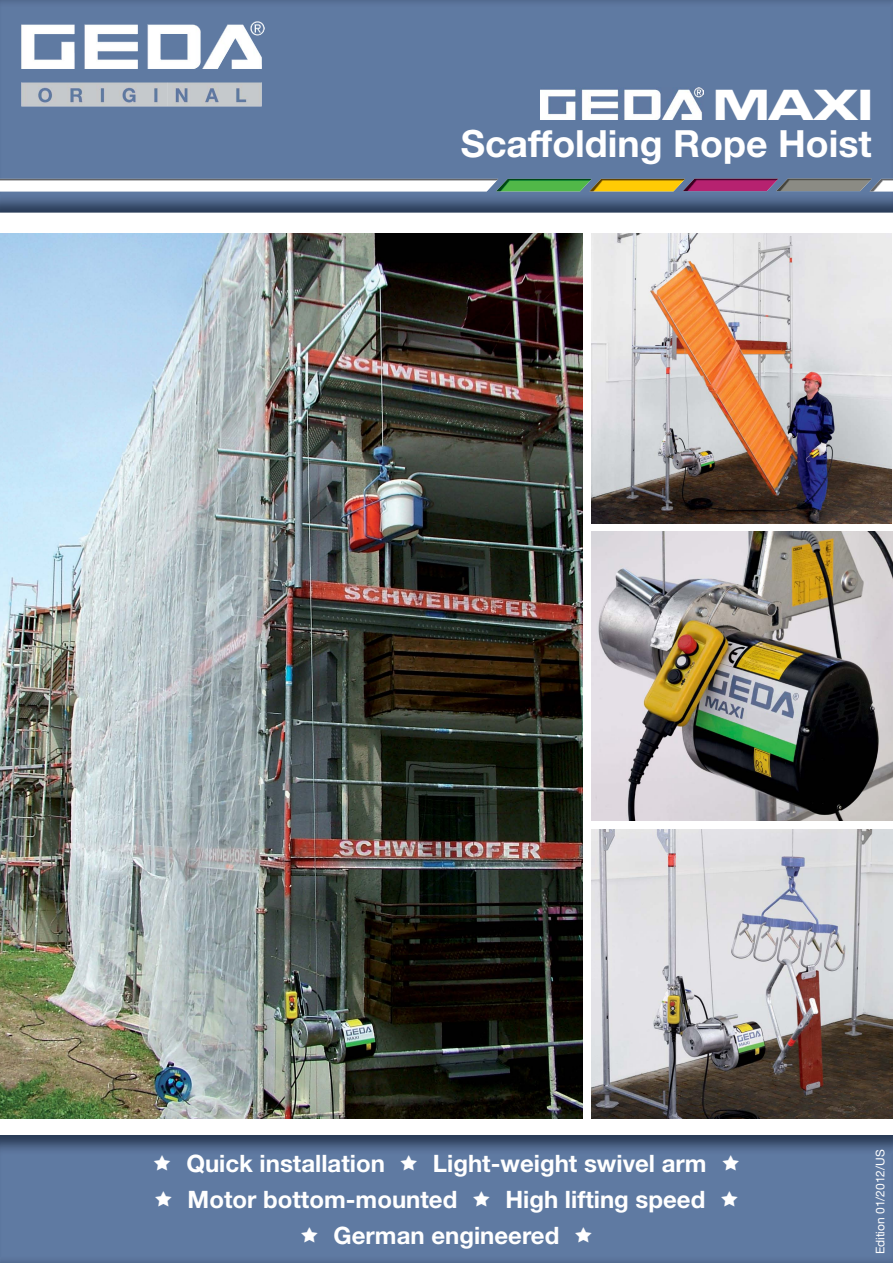
<style>
.page{position:relative;width:893px;height:1263px;background:#fff}
.page>*{position:absolute;margin:0;border:0;box-sizing:border-box;transform-origin:0 0}
.t1{font:700 45px "Micro";color:#fff}
.t2{font:700 37.5px "Helvetica Neue LT Std";color:#fff}
.t3{font:700 24px/36px "Helvetica Neue LT Std";color:#fff}
.t4{font:12px "Helvetica Neue LT Std";color:#fff}
</style>
<div class="page">
<img style="left:0;top:1135px;width:893px;height:128px">
<img style="left:0;top:0;width:893px;height:213px">
<img style="left:21px;top:25px;width:146px;height:81px">
<img style="left:250px;top:21px;width:15px;height:14px">
<img style="left:685px;top:179px;width:91px;height:12px">
<img style="left:0;top:179px;width:496px;height:12px">
<img style="left:496px;top:179px;width:93px;height:12px">
<img style="left:589px;top:179px;width:96px;height:12px">
<img style="left:776px;top:179px;width:93px;height:12px">
<img style="left:869px;top:179px;width:24px;height:12px">
<img style="left:0;top:234px;width:583px;height:884px">
<img style="left:591px;top:234px;width:300px;height:289px">
<img style="left:591px;top:531px;width:302px;height:290px">
<img style="left:591px;top:829px;width:302px;height:289px">
<img style="left:540px;top:88px;width:163px;height:32px">
<svg style="left:154px;top:1155px;width:17px;height:16px"></svg>
<svg style="left:401px;top:1155px;width:16px;height:16px"></svg>
<svg style="left:722px;top:1155px;width:17px;height:16px"></svg>
<svg style="left:155px;top:1191px;width:17px;height:16px"></svg>
<svg style="left:473px;top:1191px;width:17px;height:16px"></svg>
<svg style="left:721px;top:1191px;width:17px;height:16px"></svg>
<svg style="left:301px;top:1227px;width:17px;height:16px"></svg>
<svg style="left:575px;top:1227px;width:17px;height:16px"></svg>
<h1 class="t1" style="left:714px;top:74px;width:160px">MAXI</h1>
<h2 class="t2" style="left:461px;top:121px;width:412px">Scaffolding Rope Hoist</h2>
<p class="t3" style="left:186px;top:1145px;width:200px">Quick installation</p>
<p class="t3" style="left:188px;top:1145px;width:520px;text-indent:245px">Light-weight swivel arm<br>Motor bottom-mounted</p>
<p class="t3" style="left:334px;top:1181px;width:373px;text-indent:172px">High lifting speed<br>German engineered</p>
<p class="t4" style="left:873px;top:1254px;width:106px;rotate:-90deg">Edition 01/2012/US</p>
</div>
